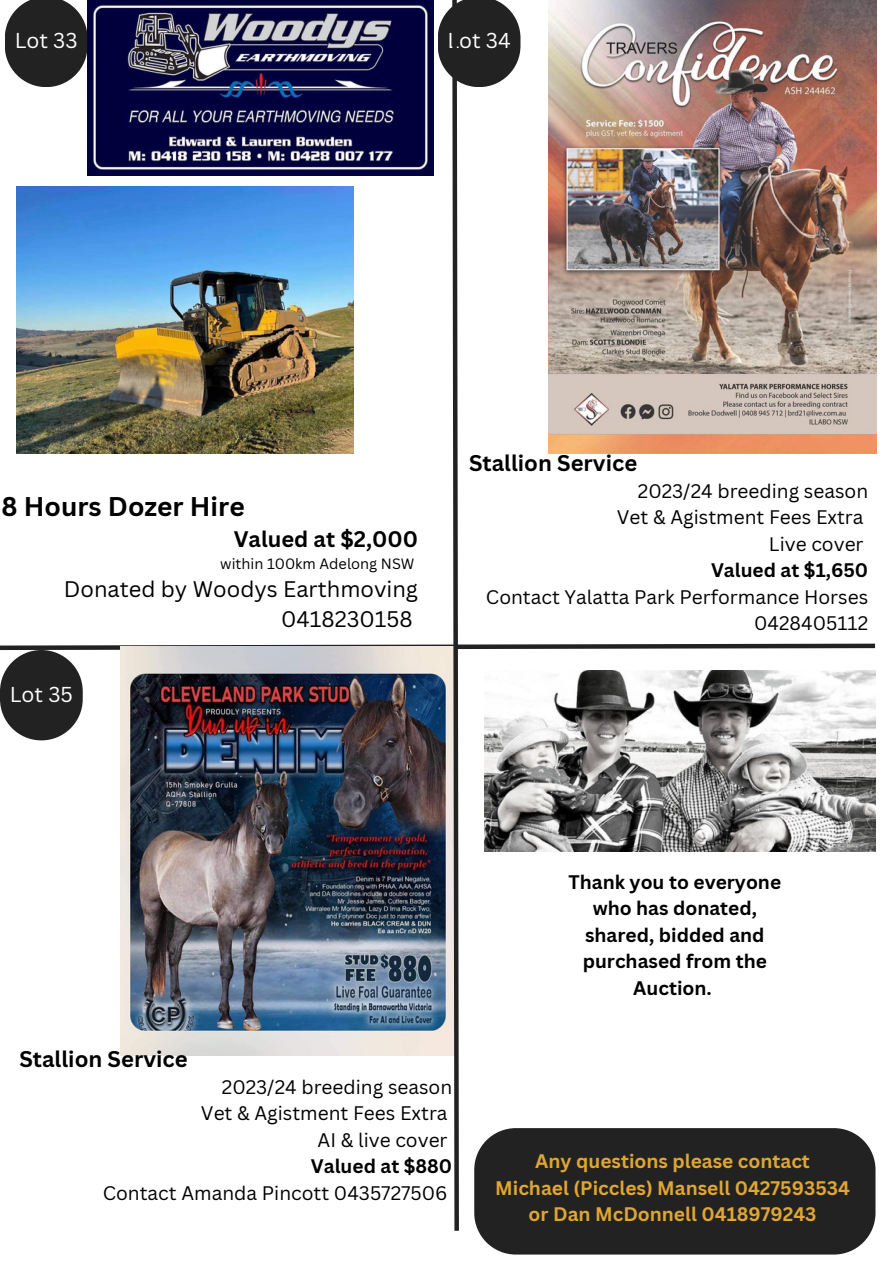
<style>
.page{position:relative;width:893px;height:1264px;background:#fff}
.page>*{position:absolute;margin:0;border:0;box-sizing:border-box;transform-origin:0 0}
.t1{font:700 26.4px "Canva Sans";color:#000}
.t2{font:700 22.05px "Canva Sans";color:#000}
.t3{font:21.9px/29.7px "Canva Sans";color:#000;text-align:right}
.t4{font:700 21.9px "Canva Sans";color:#000}
.t5{font:21px "Canva Sans";color:#fff}
.t6{font:19.05px/26.4px "Canva Sans";color:#000;text-align:right}
.t7{font:700 19.05px/26.4px "Canva Sans";color:#000;text-align:center}
.t8{font:700 19.05px "Canva Sans";color:#e1a631}
.t9{font:14.55px "Canva Sans";color:#000}
</style>
<div class="page">
<img style="left:0;top:0;width:877px;height:1231px">
<img style="left:484px;top:670px;width:391px;height:181px">
<div style="left:474px;top:1128px;width:401px;height:126px;background:#222"></div>
<p class="t5" style="left:15px;top:26px;width:64px">Lot 33</p>
<p class="t5" style="left:447px;top:26px;width:65px">Lot 34</p>
<p class="t1" style="left:2px;top:488px;width:245px">8 Hours Dozer Hire</p>
<p class="t4" style="left:234px;top:524px;width:186px">Valued at $2,000</p>
<p class="t9" style="left:220px;top:554px;width:196px">within 100km Adelong NSW</p>
<p class="t3" style="left:64px;top:573px;width:355px">Donated by Woodys Earthmoving<br>0418230158</p>
<p class="t5" style="left:10px;top:679px;width:65px">Lot 35</p>
<p class="t2" style="left:469px;top:448px;width:170px">Stallion Service</p>
<p class="t6" style="left:637px;top:477px;width:232px">2023/24 breeding season</p>
<p class="t6" style="left:617px;top:503px;width:248px">Vet &amp; Agistment Fees Extra</p>
<p class="t6" style="left:768px;top:530px;width:96px">Live cover</p>
<p class="t7" style="left:711px;top:556px;width:159px">Valued at $1,650</p>
<p class="t6" style="left:486px;top:583px;width:384px">Contact Yalatta Park Performance Horses<br>0428405112</p>
<p class="t2" style="left:19px;top:1043px;width:170px">Stallion Service</p>
<p class="t6" style="left:222px;top:1073px;width:232px">2023/24 breeding season</p>
<p class="t6" style="left:201px;top:1099px;width:248px">Vet &amp; Agistment Fees Extra</p>
<p class="t6" style="left:317px;top:1126px;width:131px">AI &amp; live cover</p>
<p class="t7" style="left:311px;top:1152px;width:143px">Valued at $880</p>
<p class="t6" style="left:103px;top:1178px;width:346px">Contact Amanda Pincott 0435727506</p>
<p class="t7" style="left:568px;top:868px;width:214px">Thank you to everyone who has donated, shared, bidded and purchased from the<br>Auction.</p>
<p class="t8" style="left:535px;top:1147px;width:276px">Any questions please contact</p>
<p class="t8" style="left:495px;top:1174px;width:356px">Michael (Piccles) Mansell 0427593534</p>
<p class="t8" style="left:528px;top:1200px;width:289px">or Dan McDonnell 0418979243</p>
</div>
